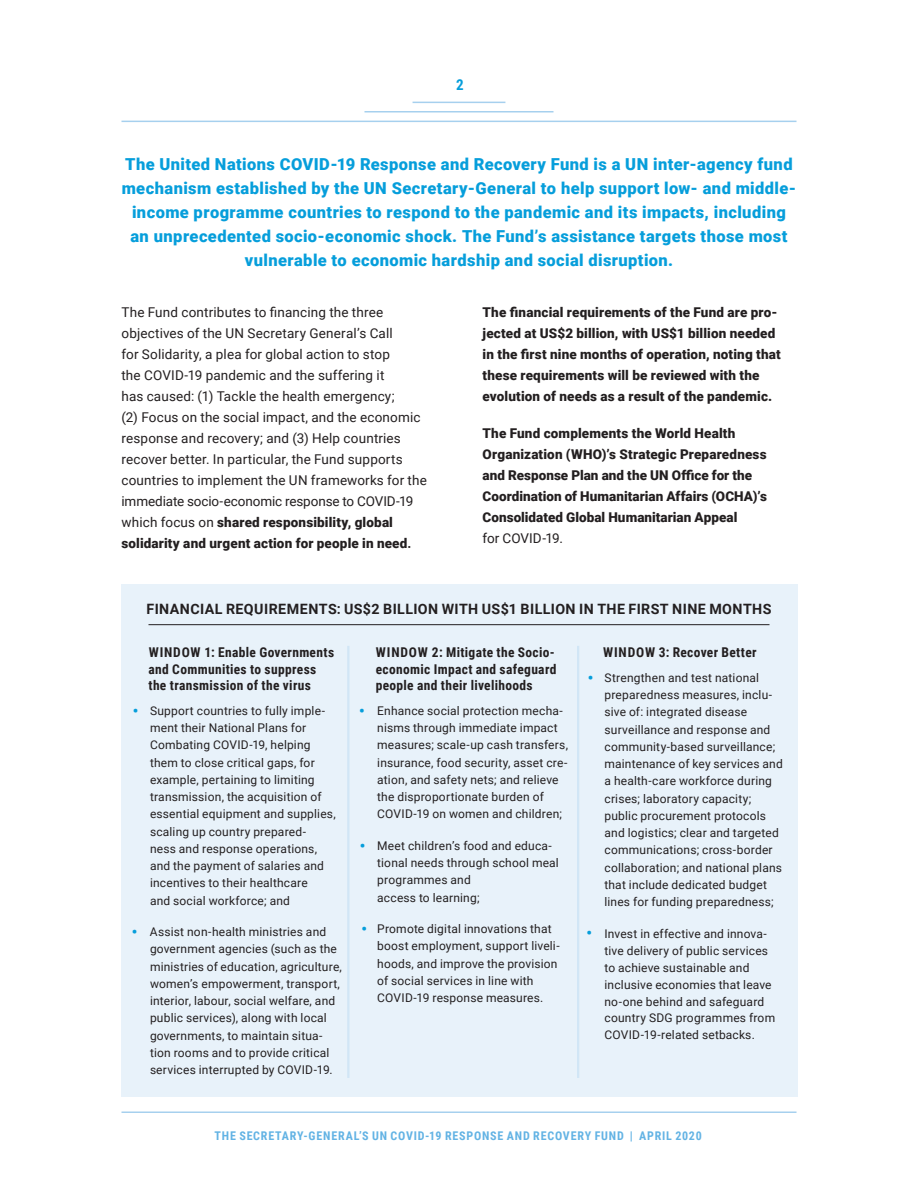
<style>
.page{position:relative;width:918px;height:1188px;background:#fff}
.page>*{position:absolute;margin:0;border:0;box-sizing:border-box;transform-origin:0 0}
.TX1_span_columns_top{font:900 16.5px/24px "Roboto";letter-spacing:.025em;color:#069edb;text-align:center}
.t1{font:700 15px "Roboto Condensed";color:#069edb}
.bh1{font:700 14.25px "Roboto";letter-spacing:.03em;color:#231f20}
.TX_ragged_lines{font:13.5px/21px "Roboto";letter-spacing:.01em;color:#231f20}
.TX_ragged_lines-2{font:900 13.5px/21px "Roboto";letter-spacing:.01em;color:#231f20}
.bh2{font:700 13.5px/16.5px "Roboto Condensed";letter-spacing:.025em;color:#231f20}
.btx_smaller_more_mar{font:12px/17.2px "Roboto";letter-spacing:.015em;color:#231f20}
.t2{font:700 12px "Roboto Condensed";letter-spacing:.07em;color:#63b3e4}
.s1{font-weight:900}
.s2{font-weight:700}
.s3{font-weight:400}
.s4{font-weight:900;font-size:15px;color:#069edb}
</style>
<div class="page">
<hr style="left:122px;top:1112px;width:674px;height:1px;background:#a6d0ee">
<hr style="left:122px;top:121px;width:674px;height:1px;background:#a6d0ee">
<hr style="left:413px;top:102px;width:92px;height:1px;background:#a6d0ee">
<hr style="left:364px;top:111px;width:190px;height:1px;background:#a6d0ee">
<div style="left:122px;top:585px;width:676px;height:512px;background:#e8f2fa"></div>
<hr style="left:148px;top:624px;width:622px;height:1px;background:#231f20">
<hr style="left:347px;top:646px;width:2px;height:432px;background:#d1e6f6">
<hr style="left:577px;top:646px;width:2px;height:432px;background:#d1e6f6">
<p class="t1" style="left:456px;top:74px;width:9px">2</p>
<p class="TX1_span_columns_top" style="left:122px;top:152px;width:676px">The United Nations COVID-19 Response and Recovery Fund is a UN inter-agency fund mechanism established by the UN Secretary-General to help support low- and middle&shy;income programme countries to respond to the pandemic and its impacts, including an unprecedented socio-economic shock. The Fund’s assistance targets those most vulnerable to economic hardship and social disruption.</p>
<p class="TX_ragged_lines" style="left:122px;top:301px;width:307px">The Fund contributes to financing the three objectives of the UN Secretary General’s Call<br>for Solidarity, a plea for global action to stop<br>the COVID-19 pandemic and the suffering it<br>has caused: (1) Tackle the health emergency;<br>(2) Focus on the social impact, and the economic response and recovery; and (3) Help countries recover better. In particular, the Fund supports countries to implement the UN frameworks for the immediate socio-economic response to COVID-19 which focus on <span class="s1">shared responsibility, global solidarity and urgent action for people in need</span><span class="s2">.</span></p>
<p class="TX_ragged_lines-2" style="left:483px;top:301px;width:300px">The financial requirements of the Fund are pro&shy;jected at US$2 billion, with US$1 billion needed in the first nine months of operation, noting that these requirements will be reviewed with the evolution of needs as a result of the pandemic.</p>
<p class="TX_ragged_lines-2" style="left:483px;top:422px;width:286px">The Fund complements the World Health Organization (WHO)’s Strategic Preparedness and Response Plan and the UN Office for the Coordination of Humanitarian Affairs (OCHA)’s Consolidated Global Humanitarian Appeal<br><span class="s3">for COVID-19.</span></p>
<p class="bh1" style="left:147px;top:598px;width:626px">FINANCIAL REQUIREMENTS: US$2 BILLION WITH US$1 BILLION IN THE FIRST NINE MONTHS</p>
<p class="bh2" style="left:148px;top:643px;width:187px">WINDOW 1: Enable Governments and Communities to suppress the transmission of the virus</p>
<p class="btx_smaller_more_mar" style="left:150px;top:701px;width:187px;text-indent:-17px"><span class="s4">•</span> Support countries to fully imple&shy;ment their National Plans for<br>Combating COVID-19, helping them to close critical gaps, for example, pertaining to limiting transmission, the acquisition of essential equipment and supplies, scaling up country prepared-<br>ness and response operations, and the payment of salaries and incentives to their healthcare<br>and social workforce; and</p>
<p class="btx_smaller_more_mar" style="left:150px;top:923px;width:193px;text-indent:-18px"><span class="s4">•</span> Assist non-health ministries and government agencies (such as the ministries of education, agriculture, women’s empowerment, transport, interior, labour, social welfare, and public services), along with local governments, to maintain situa&shy;tion rooms and to provide critical services interrupted by COVID-19.</p>
<p class="bh2" style="left:376px;top:643px;width:182px">WINDOW 2: Mitigate the Socio&shy;economic Impact and safeguard people and their livelihoods</p>
<p class="btx_smaller_more_mar" style="left:377px;top:701px;width:192px;text-indent:-18px"><span class="s4">•</span> Enhance social protection mecha&shy;nisms through immediate impact measures; scale-up cash transfers, insurance, food security, asset cre&shy;ation, and safety nets; and relieve the disproportionate burden of COVID-19 on women and children;</p>
<p class="btx_smaller_more_mar" style="left:377px;top:836px;width:183px;text-indent:-17px"><span class="s4">•</span> Meet children’s food and educa&shy;tional needs through school meal programmes and<br>access to learning;</p>
<p class="btx_smaller_more_mar" style="left:377px;top:920px;width:184px;text-indent:-16px"><span class="s4">•</span> Promote digital innovations that boost employment, support liveli&shy;hoods, and improve the provision of social services in line with<br>COVID-19 response measures.</p>
<p class="bh2" style="left:603px;top:643px;width:155px">WINDOW 3: Recover Better</p>
<p class="btx_smaller_more_mar" style="left:604px;top:668px;width:180px;text-indent:-17px"><span class="s4">•</span> Strengthen and test national preparedness measures, inclu&shy;sive of: integrated disease surveillance and response and community-based surveillance; maintenance of key services and a health-care workforce during crises; laboratory capacity; public procurement protocols and logistics; clear and targeted communications; cross-border collaboration; and national plans that include dedicated budget lines for funding preparedness;</p>
<p class="btx_smaller_more_mar" style="left:604px;top:924px;width:172px;line-height:16.8px;text-indent:-18px"><span class="s4">•</span> Invest in effective and innova&shy;tive delivery of public services to achieve sustainable and inclusive economies that leave no-one behind and safeguard country SDG programmes from<br>COVID-19-related setbacks.</p>
<p class="t2" style="left:215px;top:1127px;width:489px">THE SECRETARY-GENERAL’S UN COVID-19 RESPONSE AND RECOVERY FUND | APRIL 2020</p>
</div>
